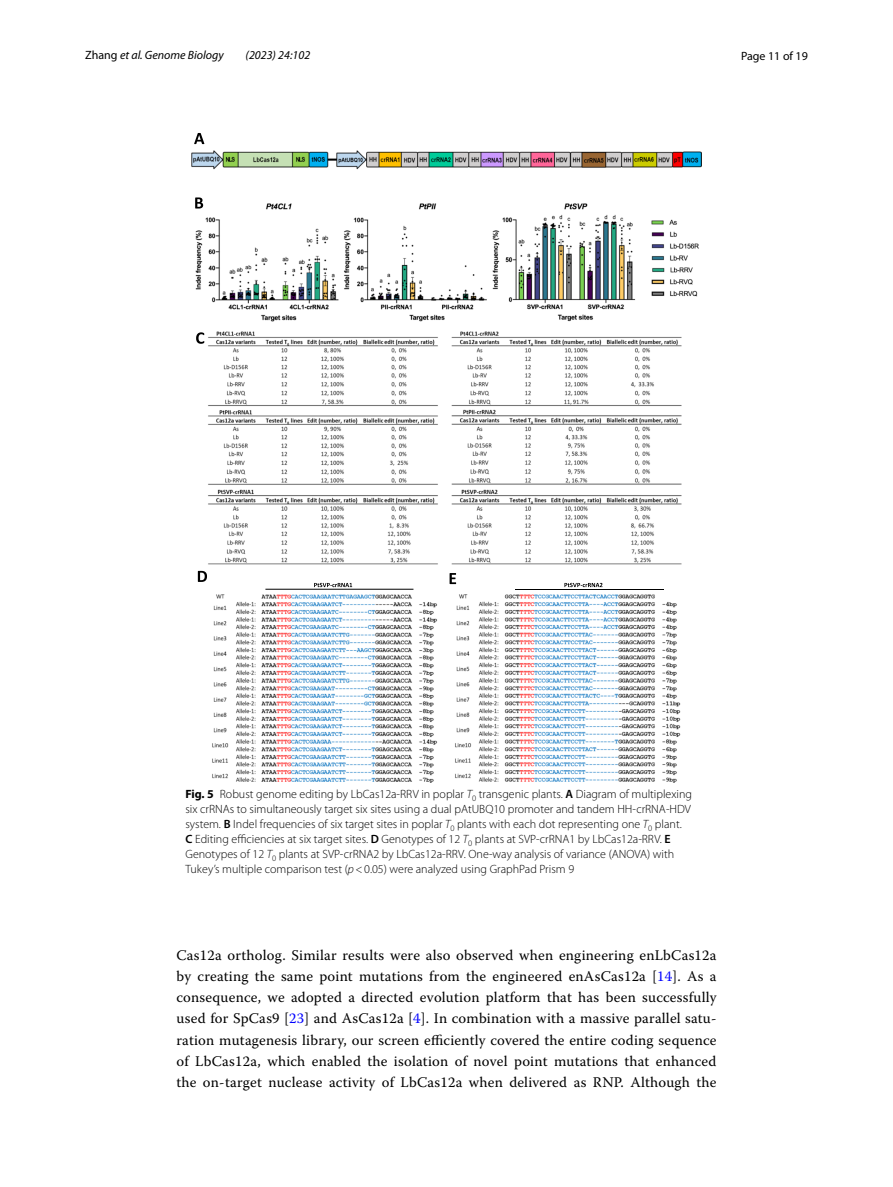
<style>
.page{position:relative;width:893px;height:1187px;background:#fff}
.page>*{position:absolute;margin:0;border:0;box-sizing:border-box;transform-origin:0 0}
.t1{font:14.7px/21.3px "Warnock Pro";letter-spacing:.015em;color:#000;text-align:justify}
.t2{font:300 12px/15px "Myriad Pro";color:#000}
.t3{font:italic 12px "Myriad Pro";color:#000}
.t4{font:12px "Myriad Pro";color:#000}
.s1{font-style:normal}
.s2{font-weight:700}
.s3{font-style:italic}
.s4{font-weight:600}
.s5{color:#00f}
</style>
<div class="page">
<img style="left:191px;top:151px;width:511px;height:631px">
<svg style="left:196px;top:332px;width:8px;height:12px"></svg>
<svg style="left:198px;top:571px;width:9px;height:11px"></svg>
<svg style="left:194px;top:133px;width:10px;height:11px"></svg>
<svg style="left:450px;top:573px;width:6px;height:11px"></svg>
<hr style="left:265px;top:589px;width:148px;height:1px;background:#000">
<svg style="left:314px;top:583px;width:38px;height:4px"></svg>
<hr style="left:516px;top:589px;width:148px;height:1px;background:#000">
<svg style="left:564px;top:583px;width:39px;height:4px"></svg>
<svg style="left:195px;top:197px;width:8px;height:11px"></svg>
<p class="t3" style="left:85px;top:48px;width:140px"><span class="s1">Zhang</span> et al. Genome Biology</p>
<p class="t3" style="left:246px;top:48px;width:66px">(2023) 24:102</p>
<p class="t4" style="left:741px;top:48px;width:68px">Page 11 of 19</p>
<p class="t2" style="left:185px;top:786px;width:508px"><span class="s2">Fig. 5</span> Robust genome editing by LbCas12a-RRV in poplar <span class="s3">T</span><sub>0</sub> transgenic plants. <span class="s4">A</span> Diagram of multiplexing six crRNAs to simultaneously target six sites using a dual pAtUBQ10 promoter and tandem HH-crRNA-HDV system. <span class="s4">B</span> Indel frequencies of six target sites in poplar <span class="s3">T</span><sub>0</sub> plants with each dot representing one <span class="s3">T</span><sub>0</sub> plant.<br><span class="s4">C</span> Editing efficiencies at six target sites. <span class="s4">D</span> Genotypes of 12 <span class="s3">T</span><sub>0</sub> plants at SVP-crRNA1 by LbCas12a-RRV. <span class="s4">E </span>Genotypes of 12 <span class="s3">T</span><sub>0</sub> plants at SVP-crRNA2 by LbCas12a-RRV. One-way analysis of variance (ANOVA) with Tukey’s multiple comparison test (<span class="s3">p</span>&lt;0.05) were analyzed using GraphPad Prism 9</p>
<p class="t1" style="left:176px;top:943px;width:542px">Cas12a ortholog. Similar results were also observed when engineering enLbCas12a by creating the same point mutations from the engineered enAsCas12a [<span class="s5">14</span>]. As a consequence, we adopted a directed evolution platform that has been successfully used for SpCas9 [<span class="s5">23</span>] and AsCas12a [<span class="s5">4</span>]. In combination with a massive parallel satu&shy;ration mutagenesis library, our screen efficiently covered the entire coding sequence of LbCas12a, which enabled the isolation of novel point mutations that enhanced the on-target nuclease activity of LbCas12a when delivered as RNP. Although the</p>
</div>
